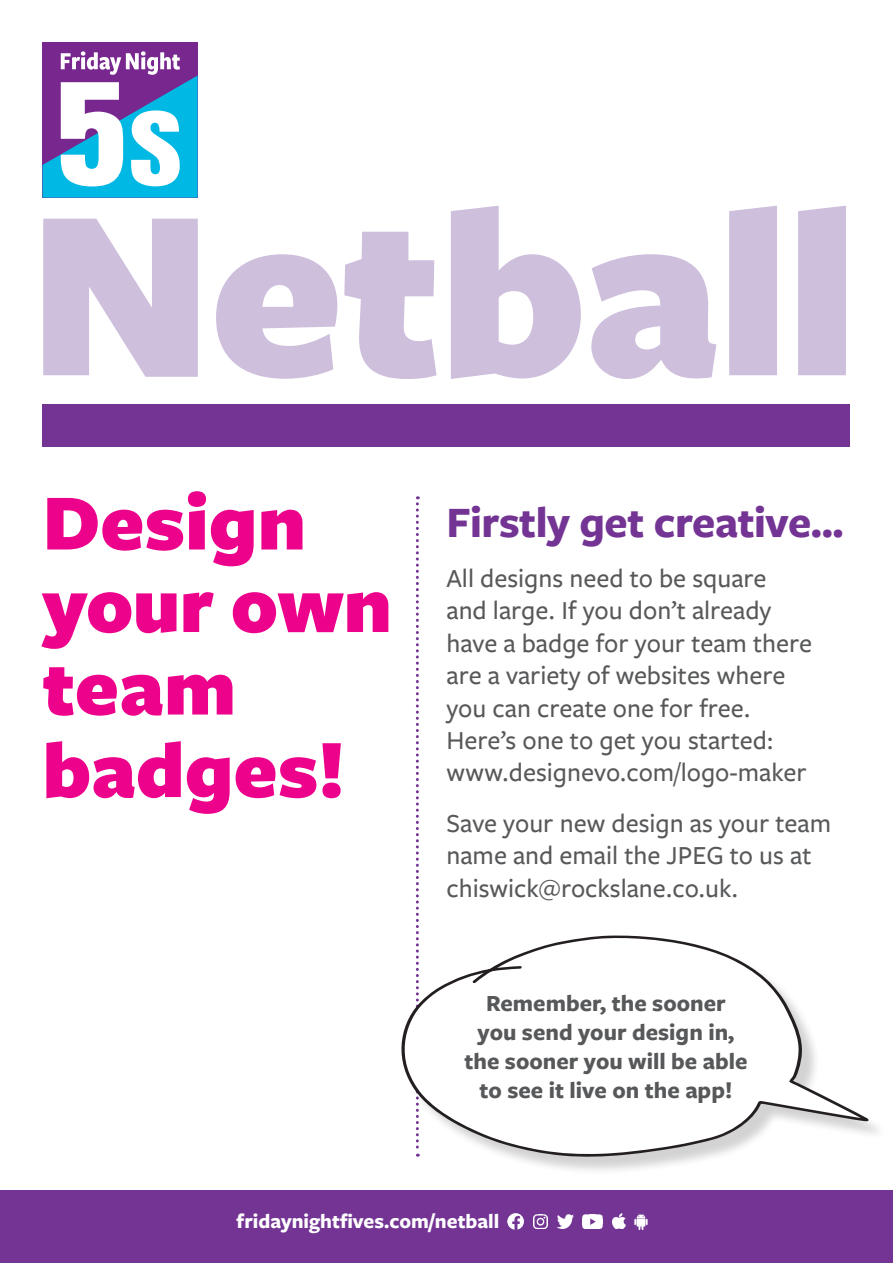
<style>
.page{position:relative;width:893px;height:1263px;background:#fff}
.page>*{position:absolute;margin:0;border:0;box-sizing:border-box;transform-origin:0 0}
.t1{font:900 250.5px "Freight Sans Pro";letter-spacing:-.01em;color:#cebfdd}
.t2{font:900 82.5px/82.5px "Freight Sans Pro";color:#ed028c}
.t3{font:700 45px "Freight Sans Pro";letter-spacing:-.01em;color:#733494}
.t4{font:500 27px/32.4px "Freight Sans Pro";color:#57585a}
.t5{font:700 24px/28.8px "Freight Sans Pro";color:#57585a;text-align:center}
.t6{font:700 21px "Freight Sans Pro";color:#fff}
</style>
<div class="page">
<div style="left:0;top:1191px;width:893px;height:72px;background:#733494"></div>
<div style="left:43px;top:405px;width:807px;height:42px;background:#733494"></div>
<div style="left:43px;top:43px;width:155px;height:155px;background:#77278d"></div>
<svg style="left:43px;top:51px;width:155px;height:147px"></svg>
<svg style="left:547px;top:1216px;width:1px;height:12px"></svg>
<img style="left:533px;top:1214px;width:14px;height:15px">
<img style="left:557px;top:1214px;width:17px;height:15px">
<svg style="left:582px;top:1214px;width:20px;height:15px"></svg>
<img style="left:583px;top:1215px;width:20px;height:13px">
<img style="left:634px;top:1213px;width:14px;height:16px">
<img style="left:612px;top:1213px;width:13px;height:15px">
<svg style="left:416px;top:496px;width:3px;height:439px"></svg>
<div style="left:404px;top:938px;width:482px;height:237px;background:#231f20;opacity:.2"></div>
<svg style="left:401px;top:935px;width:468px;height:222px"></svg>
<img style="left:507px;top:1213px;width:17px;height:17px;border-radius:8px">
<h1 class="t1" style="left:29px;top:119px;width:830px">Netball</h1>
<h2 class="t2" style="left:43px;top:478px;width:351px">Design your own team badges!</h2>
<h3 class="t3" style="left:446px;top:491px;width:399px">Firstly get creative...</h3>
<p class="t4" style="left:446px;top:561px;width:367px">All designs need to be square and large. If you don’t already have a badge for your team there are a variety of websites where you can create one for free.<br>Here’s one to get you started: www.designevo.com/logo-maker</p>
<p class="t4" style="left:446px;top:806px;width:386px">Save your new design as your team name and email the JPEG to us at chiswick@rockslane.co.uk.</p>
<p class="t5" style="left:464px;top:988px;width:284px">Remember, the sooner you send your design in, the sooner you will be able to see it live on the app!</p>
<p class="t6" style="left:237px;top:1207px;width:264px">fridaynightfives.com/netball</p>
</div>
